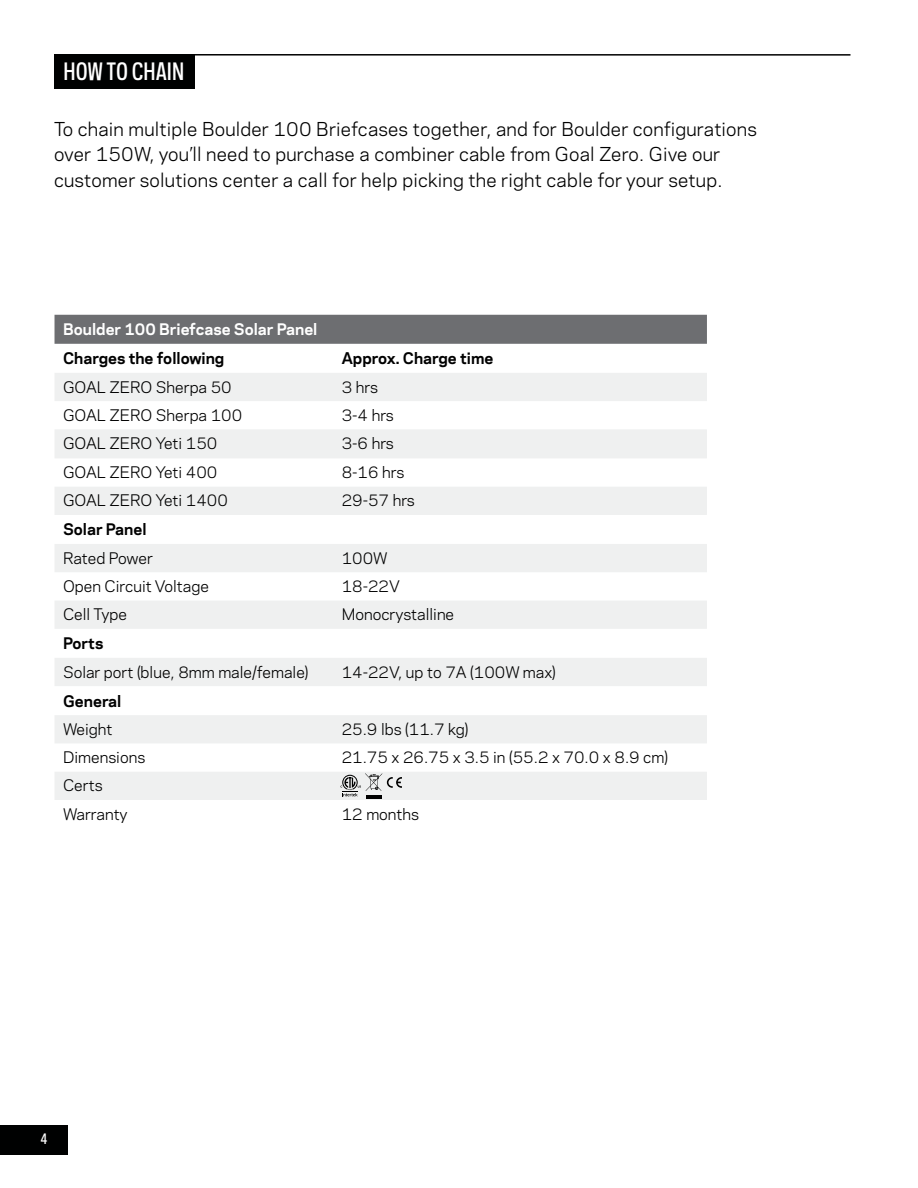
<style>
.page{position:relative;width:918px;height:1188px;background:#fff}
.page>*{position:absolute;margin:0;border:0;box-sizing:border-box;transform-origin:0 0}
.t1{font:500 22.5px "Galaxie Polaris Condensed";color:#fff}
.t2{font:18px/25.5px "Galaxie Polaris";letter-spacing:.01em;color:#000}
.t3{font:15px/28.2px "Galaxie Polaris";color:#000}
.t4{font:700 15px "Galaxie Polaris";color:#000}
.t5{font:700 15px "Galaxie Polaris";color:#fff}
.t6{font:500 13.5px "Galaxie Polaris Condensed";color:#fff}
</style>
<div class="page">
<div style="left:0;top:1125px;width:67px;height:30px;background:#000101"></div>
<div style="left:54px;top:54px;width:140px;height:34px;background:#000101"></div>
<hr style="left:54px;top:54px;width:796px;height:2px;background:#000101">
<div style="left:55px;top:315px;width:652px;height:29px;background:#6d6e71"></div>
<svg style="left:55px;top:373px;width:652px;height:427px;fill:#eff0f0"></svg>
<hr style="left:366px;top:795px;width:15px;height:4px;background:#000">
<svg style="left:341px;top:773px;width:61px;height:23px"></svg>
<h1 class="t1" style="left:64px;top:56px;width:122px">HOW TO CHAIN</h1>
<p class="t2" style="left:54px;top:115px;width:704px">To chain multiple Boulder 100 Briefcases together, and for Boulder configurations over 150W, you’ll need to purchase a combiner cable from Goal Zero. Give our customer solutions center a call for help picking the right cable for your setup.</p>
<p class="t5" style="left:63px;top:318px;width:256px">Boulder 100 Briefcase Solar Panel</p>
<p class="t4" style="left:63px;top:347px;width:163px">Charges the following</p>
<p class="t4" style="left:342px;top:347px;width:153px">Approx. Charge time</p>
<p class="t3" style="left:63px;top:372px;width:170px">GOAL ZERO Sherpa 50</p>
<p class="t3" style="left:342px;top:372px;width:38px">3 hrs</p>
<p class="t3" style="left:63px;top:400px;width:181px">GOAL ZERO Sherpa 100</p>
<p class="t3" style="left:342px;top:400px;width:54px">3-4 hrs</p>
<p class="t3" style="left:63px;top:428px;width:156px">GOAL ZERO Yeti 150</p>
<p class="t3" style="left:342px;top:428px;width:54px">3-6 hrs</p>
<p class="t3" style="left:63px;top:457px;width:156px">GOAL ZERO Yeti 400</p>
<p class="t3" style="left:342px;top:457px;width:64px">8-16 hrs</p>
<p class="t3" style="left:63px;top:486px;width:166px">GOAL ZERO Yeti 1400</p>
<p class="t3" style="left:342px;top:486px;width:75px">29-57 hrs</p>
<p class="t4" style="left:63px;top:518px;width:85px">Solar Panel</p>
<p class="t3" style="left:63px;top:543px;width:91px">Rated Power</p>
<p class="t3" style="left:342px;top:543px;width:47px">100W</p>
<p class="t3" style="left:63px;top:571px;width:147px">Open Circuit Voltage</p>
<p class="t3" style="left:342px;top:571px;width:60px">18-22V</p>
<p class="t3" style="left:63px;top:600px;width:66px">Cell Type</p>
<p class="t3" style="left:342px;top:600px;width:114px">Monocrystalline</p>
<p class="t4" style="left:63px;top:632px;width:42px">Ports</p>
<p class="t3" style="left:63px;top:657px;width:247px">Solar port (blue, 8mm male/female)</p>
<p class="t3" style="left:342px;top:657px;width:216px">14-22V, up to 7A (100W max)</p>
<p class="t4" style="left:63px;top:689px;width:60px">General</p>
<p class="t3" style="left:63px;top:714px;width:51px">Weight</p>
<p class="t3" style="left:342px;top:714px;width:128px">25.9 lbs (11.7 kg)</p>
<p class="t3" style="left:63px;top:742px;width:84px">Dimensions</p>
<p class="t3" style="left:342px;top:742px;width:328px">21.75 x 26.75 x 3.5 in (55.2 x 70.0 x 8.9 cm)</p>
<p class="t3" style="left:63px;top:771px;width:66px">Certs<br>Warranty</p>
<p class="t3" style="left:342px;top:799px;width:79px">12 months</p>
<p class="t6" style="left:41px;top:1130px;width:9px">4</p>
</div>
